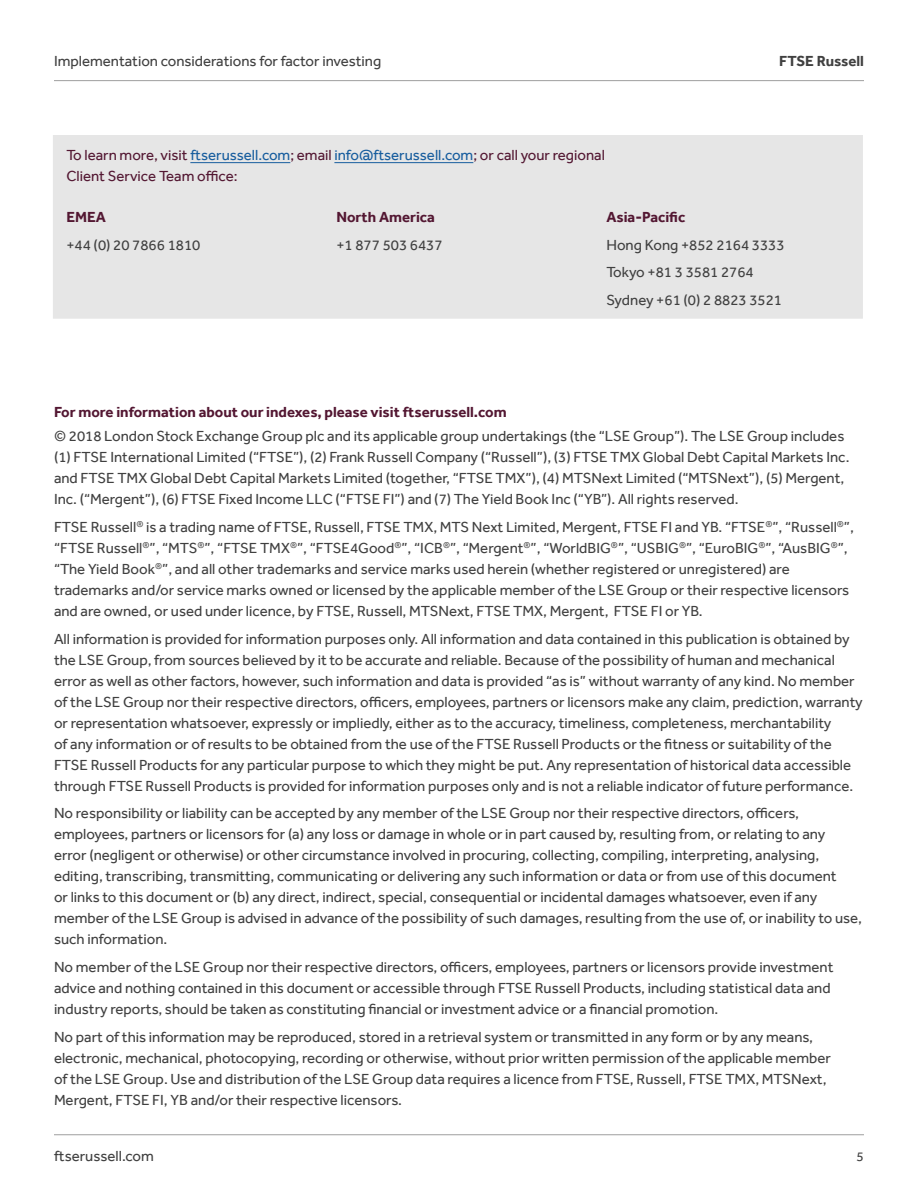
<style>
.page{position:relative;width:918px;height:1188px;background:#fff}
.page>*{position:absolute;margin:0;border:0;box-sizing:border-box;transform-origin:0 0}
.t1{font:15px/21px "Effra";color:#404040}
.t2{font:15px/21px "Effra";color:#531732}
.t3{font:700 15px "Effra";color:#531732}
.t4{font:700 15px "Effra";color:#404040}
.t5{font:13.5px "Effra";color:#404040}
.s1{color:#175d9e}
</style>
<div class="page">
<hr style="left:54px;top:1134px;width:810px;height:1px;background:#9f9f9f">
<hr style="left:54px;top:80px;width:810px;height:1px;background:#9f9f9f">
<div style="left:53px;top:135px;width:810px;height:184px;background:#e6e6e6"></div>
<hr style="left:190px;top:162px;width:100px;height:1px;background:#175d9e">
<hr style="left:334px;top:162px;width:139px;height:1px;background:#175d9e">
<p class="t1" style="left:54px;top:50px;width:329px">Implementation considerations for factor investing</p>
<p class="t4" style="left:779px;top:52px;width:86px">FTSE Russell</p>
<p class="t2" style="left:66px;top:145px;width:540px">To learn more, visit <span class="s1">ftserussell.com</span>; email <span class="s1">info@ftserussell.com</span>; or call your regional<br>Client Service Team office:</p>
<p class="t3" style="left:66px;top:208px;width:41px">EMEA</p>
<p class="t1" style="left:66px;top:234px;width:136px">+44 (0) 20 7866 1810</p>
<p class="t3" style="left:606px;top:208px;width:80px">Asia-Pacific</p>
<p class="t1" style="left:606px;top:231px;width:180px;line-height:27.8px">Hong Kong +852 2164 3333<br>Tokyo +81 3 3581 2764<br>Sydney +61 (0) 2 8823 3521</p>
<p class="t3" style="left:336px;top:208px;width:100px">North America</p>
<p class="t1" style="left:336px;top:234px;width:108px">+1 877 503 6437</p>
<p class="t3" style="left:54px;top:403px;width:454px">For more information about our indexes, please visit ftserussell.com</p>
<p class="t1" style="left:54px;top:426px;width:797px">© 2018 London Stock Exchange Group plc and its applicable group undertakings (the “LSE Group”). The LSE Group includes (1) FTSE International Limited (“FTSE”), (2) Frank Russell Company (“Russell”), (3) FTSE TMX Global Debt Capital Markets Inc. and FTSE TMX Global Debt Capital Markets Limited (together, “FTSE TMX”), (4) MTSNext Limited (“MTSNext”), (5) Mergent, Inc. (“Mergent”), (6) FTSE Fixed Income LLC (“FTSE FI”) and (7) The Yield Book Inc (“YB”). All rights reserved.</p>
<p class="t1" style="left:54px;top:516px;width:801px">FTSE Russell<sup>®</sup> is a trading name of FTSE, Russell, FTSE TMX, MTS Next Limited, Mergent, FTSE FI and YB. “FTSE<sup>®</sup>”, “Russell<sup>®</sup>”, “FTSE Russell<sup>®</sup>”, “MTS<sup>®</sup>”, “FTSE TMX<sup>®</sup>”, “FTSE4Good<sup>®</sup>”, “ICB<sup>®</sup>”, “Mergent<sup>®</sup>”, “WorldBIG<sup>®</sup>”, “USBIG<sup>®</sup>”, “EuroBIG<sup>®</sup>”, “AusBIG<sup>®</sup>”, “The Yield Book<sup>®</sup>”, and all other trademarks and service marks used herein (whether registered or unregistered) are trademarks and/or service marks owned or licensed by the applicable member of the LSE Group or their respective licensors and are owned, or used under licence, by FTSE, Russell, MTSNext, FTSE TMX, Mergent, FTSE FI or YB.</p>
<p class="t1" style="left:54px;top:628px;width:810px">All information is provided for information purposes only. All information and data contained in this publication is obtained by the LSE Group, from sources believed by it to be accurate and reliable. Because of the possibility of human and mechanical error as well as other factors, however, such information and data is provided “as is” without warranty of any kind. No member of the LSE Group nor their respective directors, officers, employees, partners or licensors make any claim, prediction, warranty or representation whatsoever, expressly or impliedly, either as to the accuracy, timeliness, completeness, merchantability<br>of any information or of results to be obtained from the use of the FTSE Russell Products or the fitness or suitability of the FTSE Russell Products for any particular purpose to which they might be put. Any representation of historical data accessible through FTSE Russell Products is provided for information purposes only and is not a reliable indicator of future performance.</p>
<p class="t1" style="left:54px;top:803px;width:810px">No responsibility or liability can be accepted by any member of the LSE Group nor their respective directors, officers, employees, partners or licensors for (a) any loss or damage in whole or in part caused by, resulting from, or relating to any<br>error (negligent or otherwise) or other circumstance involved in procuring, collecting, compiling, interpreting, analysing, editing, transcribing, transmitting, communicating or delivering any such information or data or from use of this document<br>or links to this document or (b) any direct, indirect, special, consequential or incidental damages whatsoever, even if any member of the LSE Group is advised in advance of the possibility of such damages, resulting from the use of, or inability to use, such information.</p>
<p class="t1" style="left:54px;top:957px;width:781px">No member of the LSE Group nor their respective directors, officers, employees, partners or licensors provide investment advice and nothing contained in this document or accessible through FTSE Russell Products, including statistical data and industry reports, should be taken as constituting financial or investment advice or a financial promotion.</p>
<p class="t1" style="left:54px;top:1026px;width:778px">No part of this information may be reproduced, stored in a retrieval system or transmitted in any form or by any means, electronic, mechanical, photocopying, recording or otherwise, without prior written permission of the applicable member of the LSE Group. Use and distribution of the LSE Group data requires a licence from FTSE, Russell, FTSE TMX, MTSNext, Mergent, FTSE FI, YB and/or their respective licensors.</p>
<p class="t1" style="left:54px;top:1145px;width:101px">ftserussell.com</p>
<p class="t5" style="left:857px;top:1149px;width:9px">5</p>
</div>
